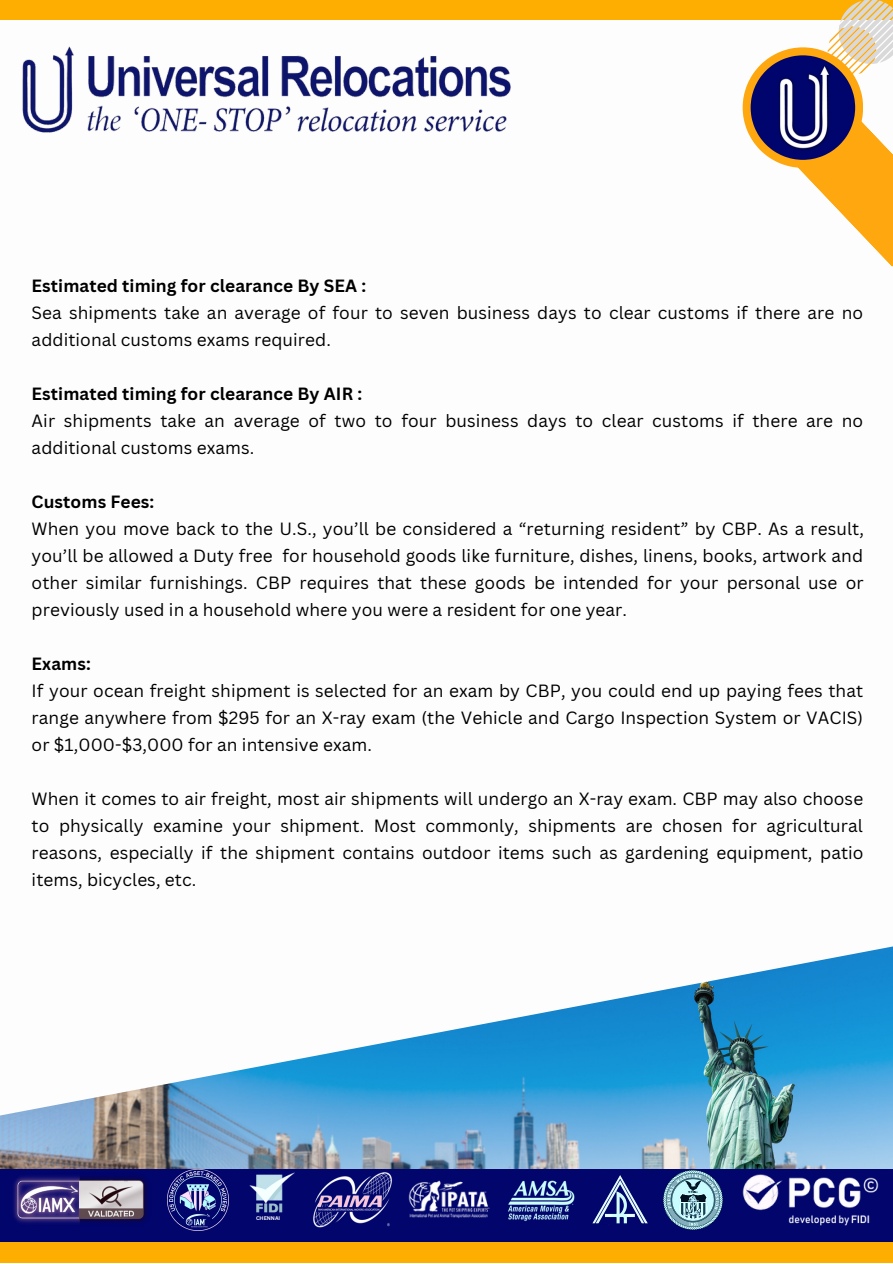
<style>
.page{position:relative;width:893px;height:1264px;background:#fff}
.page>*{position:absolute;margin:0;border:0;box-sizing:border-box;transform-origin:0 0}
.t1{font:17.25px/27px "Canva Sans";letter-spacing:.005em;color:#000;text-align:justify}
.t2{font:700 17.25px "Canva Sans";letter-spacing:.005em;color:#000}
.t3{font:700 5.25px "Canva Sans";color:#fff}
</style>
<div class="page">
<img style="left:0;top:946px;width:892px;height:222px">
<div style="left:0;top:0;width:892px;height:19px;background:#feae00"></div>
<svg style="left:742px;top:0;width:150px;height:267px"></svg>
<img style="left:750px;top:55px;width:105px;height:105px">
<div style="left:0;top:1168px;width:892px;height:94px;background:#01056c"></div>
<img style="left:408px;top:1180px;width:82px;height:38px">
<img style="left:244px;top:1168px;width:52px;height:45px">
<img style="left:592px;top:1175px;width:56px;height:49px">
<img style="left:13px;top:1176px;width:135px;height:47px">
<img style="left:313px;top:1172px;width:79px;height:55px">
<img style="left:508px;top:1180px;width:67px;height:41px">
<img style="left:742px;top:1174px;width:137px;height:51px">
<img style="left:168px;top:1169px;width:60px;height:60px">
<div style="left:0;top:1242px;width:892px;height:20px;background:#feae00"></div>
<img style="left:663px;top:1170px;width:59px;height:59px">
<img style="left:22px;top:46px;width:489px;height:87px">
<p class="t2" style="left:32px;top:273px;width:336px">Estimated timing for clearance By SEA :</p>
<p class="t1" style="left:32px;top:298px;width:832px">Sea shipments take an average of four to seven business days to clear customs if there are no additional customs exams required.</p>
<p class="t2" style="left:32px;top:381px;width:332px">Estimated timing for clearance By AIR :</p>
<p class="t1" style="left:32px;top:406px;width:833px">Air shipments take an average of two to four business days to clear customs if there are no additional customs exams.</p>
<p class="t2" style="left:32px;top:489px;width:124px">Customs Fees:</p>
<p class="t1" style="left:32px;top:514px;width:833px">When you move back to the U.S., you’ll be considered a “returning resident” by CBP. As a result, you’ll be allowed a Duty free for household goods like furniture, dishes, linens, books, artwork and other similar furnishings. CBP requires that these goods be intended for your personal use or previously used in a household where you were a resident for one year.</p>
<p class="t2" style="left:32px;top:651px;width:61px">Exams:</p>
<p class="t1" style="left:32px;top:676px;width:833px">If your ocean freight shipment is selected for an exam by CBP, you could end up paying fees that range anywhere from $295 for an X-ray exam (the Vehicle and Cargo Inspection System or VACIS) or $1,000-$3,000 for an intensive exam.</p>
<p class="t1" style="left:32px;top:784px;width:833px">When it comes to air freight, most air shipments will undergo an X-ray exam. CBP may also choose to physically examine your shipment. Most commonly, shipments are chosen for agricultural reasons, especially if the shipment contains outdoor items such as gardening equipment, patio items, bicycles, etc.</p>
<p class="t3" style="left:256px;top:1214px;width:26px">CHENNAI</p>
</div>
